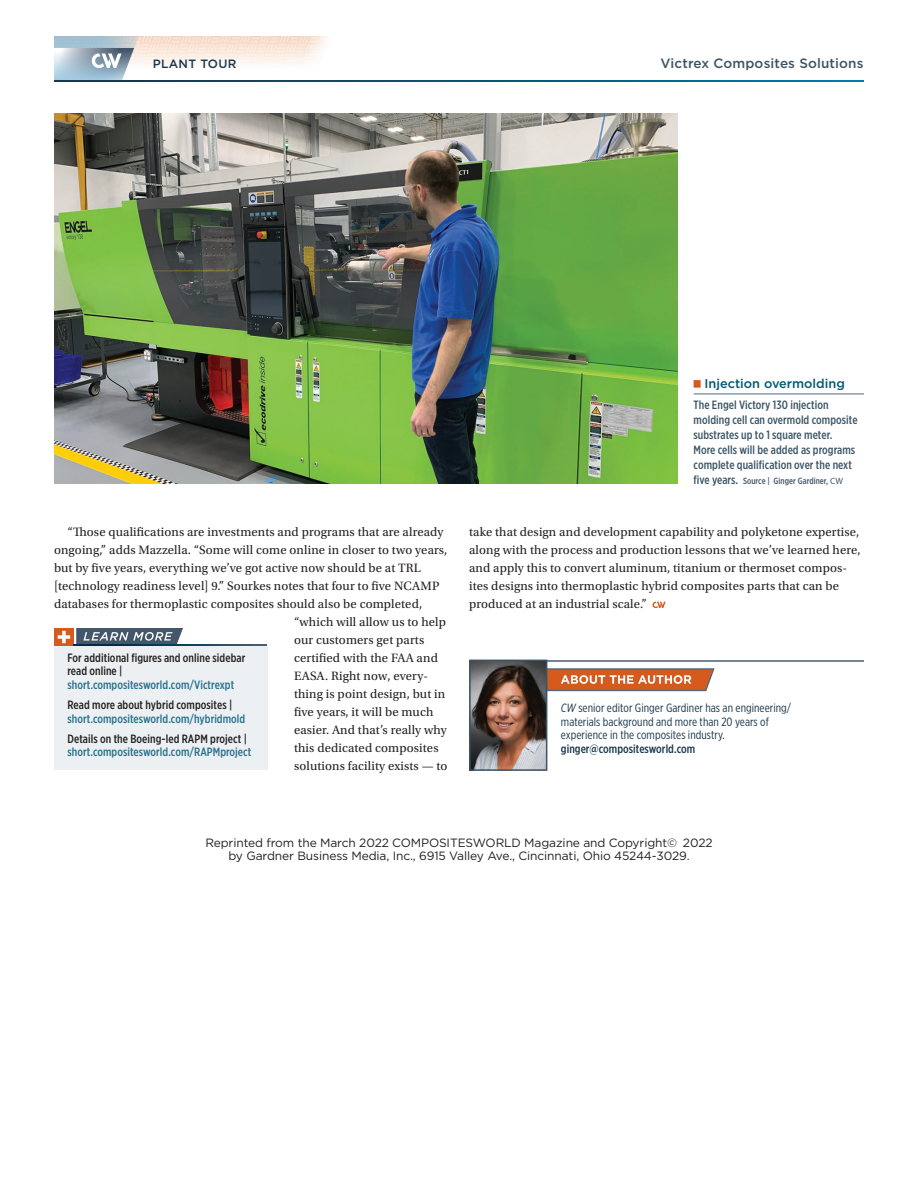
<style>
.page{position:relative;width:918px;height:1188px;background:#fff}
.page>*{position:absolute;margin:0;border:0;box-sizing:border-box;transform-origin:0 0}
._00_RHP-ColumnShortT{font:500 13.5px "Gotham";letter-spacing:.01em;color:#3b5566}
._04_Body_-_Normal{font:12.75px/18px "Utopia Std";letter-spacing:.01em;color:#231f20}
._06_Caption_-_TITLE{font:500 12.75px "Gotham";color:#005774}
._06_Caption_-_Photo{font:500 12px/15px "Gotham X Narrow";letter-spacing:.005em;color:#3b5566}
._12-LearnMore_body{font:500 12px/13.5px "Gotham X Narrow";letter-spacing:.005em;color:#26708d}
._03_HPC_body_copy{font:12px "Gotham";letter-spacing:-.01em;color:#231f20}
._11_Text-AboutAuthor{font:12px/13.5px "Gotham X Narrow";letter-spacing:.005em;color:#1a374b}
._12-LearnMore_body-2{font:500 12px/13.5px "Gotham X Narrow";letter-spacing:.005em;color:#231f20}
._11_Text-AboutAuthor-2{font:500 12px "Gotham X Narrow";letter-spacing:.005em;color:#1a374b}
.t1{font:500 12px "Gotham";letter-spacing:.025em;color:#1a374b}
._06_Caption_-_Photo-2{font:500 9px "Gotham X Narrow";letter-spacing:.01em;color:#43566a}
.s1{color:#26708d}
.s2{color:#231f20}
.s3{font-size:12px;color:#3b5566}
.s4{font-family:"Myriad Pro";font-weight:400}
.s5{font-style:italic}
</style>
<div class="page">
<svg style="left:54px;top:36px;width:273px;height:44px"></svg>
<svg style="left:54px;top:80px;width:810px;height:2px"></svg>
<svg style="left:653px;top:602px;width:13px;height:6px"></svg>
<img style="left:54px;top:113px;width:624px;height:371px">
<hr style="left:694px;top:394px;width:170px;height:1px;background:#516778">
<div style="left:694px;top:380px;width:7px;height:8px;background:#d55a1e"></div>
<hr style="left:475px;top:660px;width:389px;height:2px;background:#576779">
<svg style="left:469px;top:659px;width:247px;height:112px"></svg>
<div style="left:54px;top:645px;width:213px;height:125px;background:#edf0f2"></div>
<svg style="left:54px;top:628px;width:20px;height:18px"></svg>
<svg style="left:74px;top:644px;width:193px;height:2px"></svg>
<svg style="left:58px;top:631px;width:12px;height:12px"></svg>
<svg style="left:76px;top:628px;width:107px;height:18px"></svg>
<p class="t1" style="left:153px;top:55px;width:85px">PLANT TOUR</p>
<p class="_00_RHP-ColumnShortT" style="left:661px;top:54px;width:205px">Victrex Composites Solutions</p>
<p class="_04_Body_-_Normal" style="left:68px;top:523px;width:378px">“Those qualifications are investments and programs that are already</p>
<p class="_04_Body_-_Normal" style="left:54px;top:541px;width:395px">ongoing,” adds Mazzella. “Some will come online in closer to two years,</p>
<p class="_04_Body_-_Normal" style="left:54px;top:559px;width:368px">but by five years, everything we’ve got active now should be at TRL</p>
<p class="_04_Body_-_Normal" style="left:54px;top:577px;width:387px">[technology readiness level] 9.” Sourkes notes that four to five NCAMP</p>
<p class="_04_Body_-_Normal" style="left:54px;top:595px;width:370px">databases for thermoplastic composites should also be completed,</p>
<p class="_04_Body_-_Normal" style="left:294px;top:613px;width:153px">“which will allow us to help</p>
<p class="_04_Body_-_Normal" style="left:294px;top:631px;width:132px">our customers get parts</p>
<p class="_04_Body_-_Normal" style="left:294px;top:649px;width:145px">certified with the FAA and</p>
<p class="_04_Body_-_Normal" style="left:294px;top:667px;width:136px">EASA. Right now, every-</p>
<p class="_04_Body_-_Normal" style="left:294px;top:685px;width:153px">thing is point design, but in</p>
<p class="_04_Body_-_Normal" style="left:294px;top:703px;width:141px">five years, it will be much</p>
<p class="_04_Body_-_Normal" style="left:294px;top:721px;width:154px">easier. And that’s really why</p>
<p class="_04_Body_-_Normal" style="left:294px;top:739px;width:146px">this dedicated composites</p>
<p class="_04_Body_-_Normal" style="left:294px;top:757px;width:155px">solutions facility exists — to</p>
<p class="_12-LearnMore_body-2" style="left:68px;top:651px;width:179px">For additional figures and online sidebar read online | <span class="s1">short.compositesworld.com/Victrexpt</span></p>
<p class="_12-LearnMore_body" style="left:68px;top:698px;width:179px"><span class="s2">Read more about hybrid composites | </span>short.compositesworld.com/hybridmold</p>
<p class="_12-LearnMore_body" style="left:68px;top:732px;width:185px"><span class="s2">Details on the Boeing-led RAPM project | </span>short.compositesworld.com/RAPMproject</p>
<p class="_06_Caption_-_TITLE" style="left:704px;top:376px;width:142px">Injection overmolding</p>
<p class="_06_Caption_-_Photo" style="left:694px;top:397px;width:166px">The Engel Victory 130 injection molding cell can overmold composite substrates up to 1 square meter.<br>More cells will be added as programs complete qualification over the next</p>
<p class="_06_Caption_-_Photo-2" style="left:694px;top:475px;width:151px"><span class="s3">five years.</span> Source | Ginger Gardiner, <span class="s4">CW</span></p>
<p class="_04_Body_-_Normal" style="left:469px;top:523px;width:393px">take that design and development capability and polyketone expertise, along with the process and production lessons that we’ve learned here, and apply this to convert aluminum, titanium or thermoset compos&shy;ites designs into thermoplastic hybrid composites parts that can be produced at an industrial scale.”</p>
<p class="_11_Text-AboutAuthor" style="left:561px;top:701px;width:232px"><span class="s5">CW</span> senior editor Ginger Gardiner has an engineering/ materials background and more than 20 years of experience in the composites industry.</p>
<p class="_11_Text-AboutAuthor-2" style="left:561px;top:741px;width:136px">ginger@compositesworld.com</p>
<p class="_03_HPC_body_copy" style="left:205px;top:835px;width:509px">Reprinted from the March 2022 COMPOSITESWORLD Magazine and Copyright© 2022</p>
<p class="_03_HPC_body_copy" style="left:228px;top:848px;width:463px">by Gardner Business Media, Inc., 6915 Valley Ave., Cincinnati, Ohio 45244-3029.</p>
</div>
